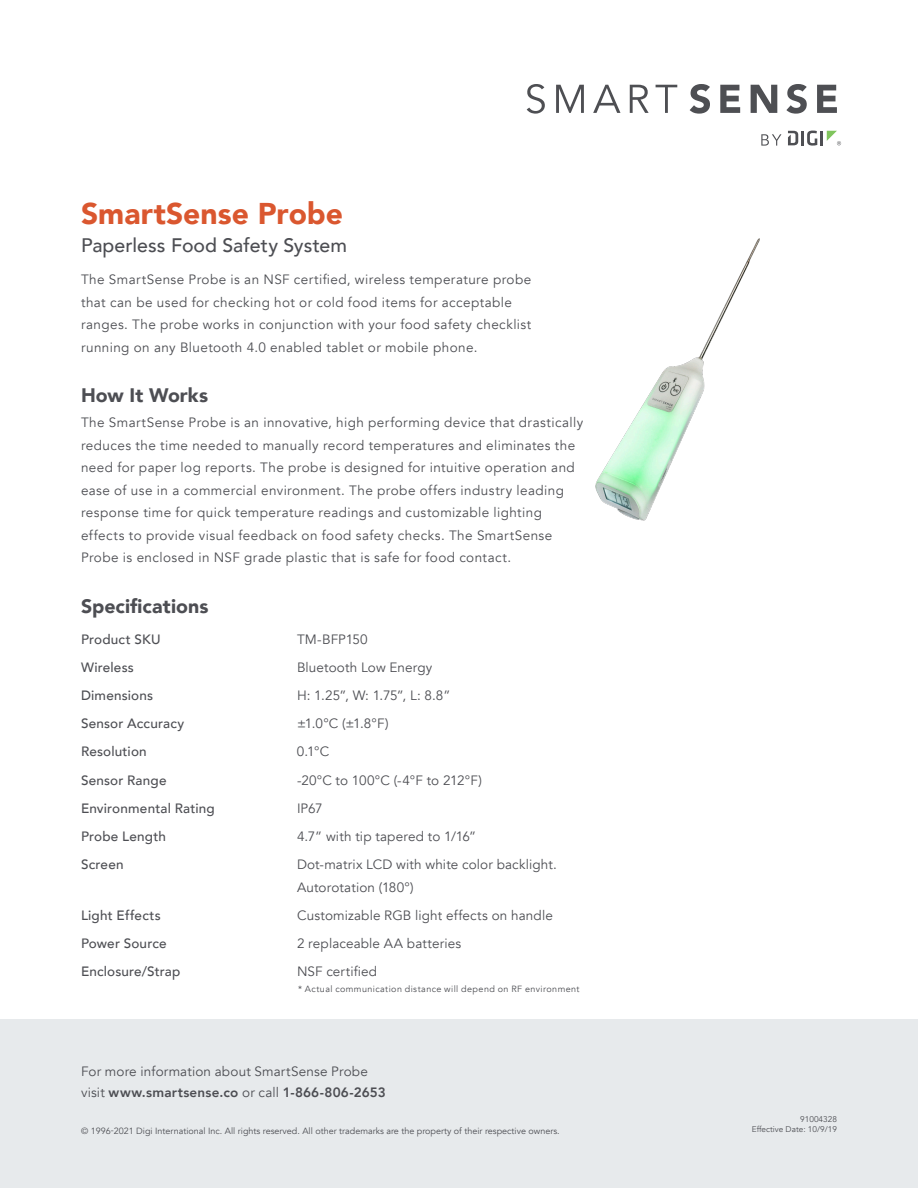
<style>
.page{position:relative;width:918px;height:1188px;background:#fff}
.page>*{position:absolute;margin:0;border:0;box-sizing:border-box;transform-origin:0 0}
.SS-Product{font:900 30px "Avenir";color:#da572f}
.SS-Head{font:500 19.5px "Avenir";color:#4d4e53}
.SS-Head-2{font:900 19.5px "Avenir";letter-spacing:.005em;color:#4d4e53}
.SS-Text{font:13.5px/22.5px "Avenir";letter-spacing:.03em;color:#4d4e53}
.SS-Specifications{font:13.5px/22.5px "Avenir";letter-spacing:.01em;color:#4d4e53}
.SS-Specifications-2{font:500 13.5px "Avenir";letter-spacing:.015em;color:#4d4e53}
.t1{font:800 13.5px "Avenir";letter-spacing:.02em;color:#4d4e53}
.SS-Text-2{font:13.5px "Avenir";letter-spacing:.01em;color:#4d4e53}
.ft_pg_body_copy{font:9px "Avenir";color:#4d4e53}
.Note{font:9px "Avenir";letter-spacing:.045em;color:#4d4e53}
.t2{font:8.25px "Avenir";color:#4d4e53}
.s1{font-weight:400}
</style>
<div class="page">
<div style="left:0;top:1019px;width:918px;height:169px;background:#e7eaec"></div>
<svg style="left:527px;top:84px;width:18px;height:30px"></svg>
<svg style="left:556px;top:85px;width:28px;height:28px"></svg>
<svg style="left:593px;top:85px;width:27px;height:28px"></svg>
<svg style="left:630px;top:85px;width:19px;height:28px"></svg>
<svg style="left:656px;top:85px;width:21px;height:28px"></svg>
<svg style="left:690px;top:84px;width:20px;height:30px"></svg>
<svg style="left:720px;top:85px;width:20px;height:28px"></svg>
<svg style="left:751px;top:85px;width:26px;height:28px"></svg>
<svg style="left:786px;top:84px;width:21px;height:30px"></svg>
<svg style="left:817px;top:85px;width:20px;height:28px"></svg>
<svg style="left:761px;top:134px;width:20px;height:12px"></svg>
<hr style="left:801px;top:131px;width:3px;height:14px;background:#4e4f53">
<svg style="left:807px;top:131px;width:10px;height:15px"></svg>
<hr style="left:820px;top:131px;width:3px;height:14px;background:#4e4f53">
<svg style="left:788px;top:131px;width:10px;height:14px"></svg>
<svg style="left:827px;top:131px;width:14px;height:14px"></svg>
<img style="left:595px;top:239px;width:165px;height:282px">
<p class="SS-Product" style="left:81px;top:187px;width:263px">SmartSense Probe</p>
<p class="SS-Head" style="left:81px;top:228px;width:268px">Paperless Food Safety System</p>
<p class="SS-Text" style="left:81px;top:268px;width:452px">The SmartSense Probe is an NSF certified, wireless temperature probe that can be used for checking hot or cold food items for acceptable ranges. The probe works in conjunction with your food safety checklist running on any Bluetooth 4.0 enabled tablet or mobile phone.</p>
<p class="SS-Head-2" style="left:81px;top:379px;width:129px">How It Works</p>
<p class="SS-Text" style="left:81px;top:412px;width:504px">The SmartSense Probe is an innovative, high performing device that drastically reduces the time needed to manually record temperatures and eliminates the need for paper log reports. The probe is designed for intuitive operation and ease of use in a commercial environment. The probe offers industry leading response time for quick temperature readings and customizable lighting effects to provide visual feedback on food safety checks. The SmartSense Probe is enclosed in NSF grade plastic that is safe for food contact.</p>
<p class="SS-Head-2" style="left:81px;top:590px;width:129px">Specifications</p>
<p class="SS-Specifications-2" style="left:81px;top:627px;width:81px">Product SKU</p>
<p class="SS-Specifications" style="left:297px;top:628px;width:72px">TM-BFP150</p>
<p class="SS-Specifications-2" style="left:81px;top:655px;width:54px">Wireless</p>
<p class="SS-Specifications" style="left:297px;top:656px;width:137px">Bluetooth Low Energy</p>
<p class="SS-Specifications-2" style="left:81px;top:684px;width:74px">Dimensions</p>
<p class="SS-Specifications" style="left:297px;top:684px;width:155px">H: 1.25”, W: 1.75”, L: 8.8”</p>
<p class="SS-Specifications-2" style="left:81px;top:712px;width:105px">Sensor Accuracy</p>
<p class="SS-Specifications" style="left:297px;top:713px;width:93px">±1.0°C (±1.8°F)</p>
<p class="SS-Specifications-2" style="left:81px;top:740px;width:67px">Resolution</p>
<p class="SS-Specifications" style="left:297px;top:741px;width:34px">0.1°C</p>
<p class="SS-Specifications-2" style="left:81px;top:768px;width:87px">Sensor Range</p>
<p class="SS-Specifications" style="left:297px;top:769px;width:187px">-20°C to 100°C (-4°F to 212°F)</p>
<p class="SS-Specifications-2" style="left:81px;top:796px;width:135px">Environmental Rating</p>
<p class="SS-Specifications" style="left:297px;top:797px;width:27px">IP67</p>
<p class="SS-Specifications-2" style="left:81px;top:824px;width:86px">Probe Length</p>
<p class="SS-Specifications" style="left:297px;top:825px;width:181px">4.7” with tip tapered to 1/16”</p>
<p class="SS-Specifications-2" style="left:81px;top:853px;width:44px">Screen</p>
<p class="SS-Specifications" style="left:297px;top:853px;width:261px">Dot-matrix LCD with white color backlight.<br>Autorotation (180°)</p>
<p class="SS-Specifications-2" style="left:81px;top:903px;width:81px">Light Effects</p>
<p class="SS-Specifications" style="left:297px;top:904px;width:257px">Customizable RGB light effects on handle</p>
<p class="SS-Specifications-2" style="left:81px;top:931px;width:87px">Power Source</p>
<p class="SS-Specifications" style="left:297px;top:932px;width:166px">2 replaceable AA batteries</p>
<p class="SS-Specifications-2" style="left:81px;top:960px;width:101px">Enclosure/Strap</p>
<p class="SS-Specifications" style="left:297px;top:960px;width:82px">NSF certified</p>
<p class="Note" style="left:298px;top:984px;width:283px">* Actual communication distance will depend on RF environment</p>
<p class="SS-Text-2" style="left:81px;top:1063px;width:288px">For more information about SmartSense Probe</p>
<p class="t1" style="left:81px;top:1082px;width:306px"><span class="s1">visit</span> www.smartsense.co <span class="s1">or call</span> 1-866-806-2653</p>
<p class="ft_pg_body_copy" style="left:81px;top:1126px;width:480px">© 1996-2021 Digi International Inc. All rights reserved. All other trademarks are the property of their respective owners.</p>
<p class="t2" style="left:800px;top:1114px;width:38px">91004328</p>
<p class="t2" style="left:752px;top:1125px;width:87px">Effective Date: 10/9/19</p>
</div>
